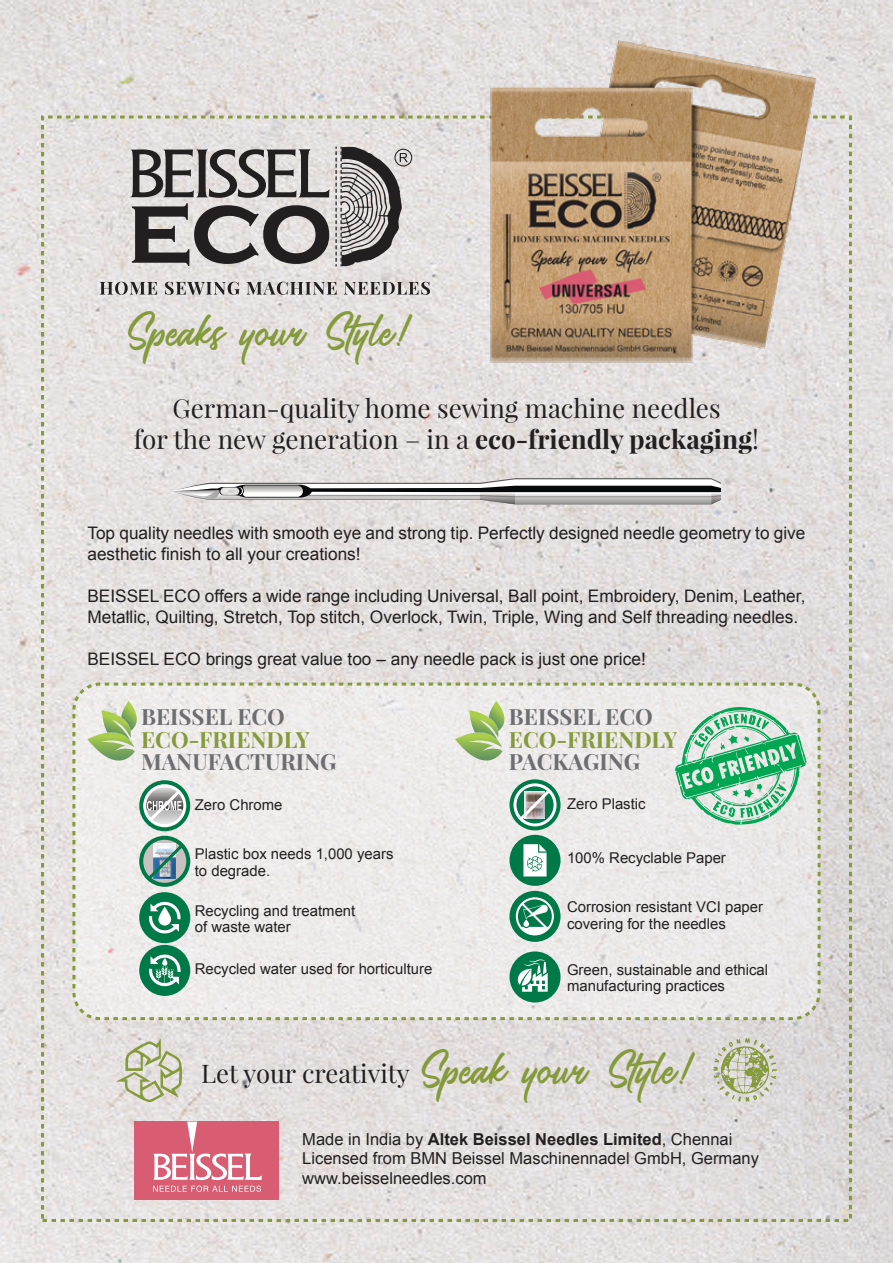
<style>
.page{position:relative;width:893px;height:1263px;background:#fff}
.page>*{position:absolute;margin:0;border:0;box-sizing:border-box;transform-origin:0 0}
.t1{font:42.75px "Saltery";color:#859a3b}
.t2{font:25.95px/31.2px "Playfair Display";color:#231f20;text-align:center}
.t3{font:25.65px "Playfair Display";color:#231f20}
.t4{font:700 22.35px "Playfair Display";color:#6d6e71}
.t5{font:700 22.35px "Playfair Display";color:#859a3b}
.t6{font:17.25px/21px "Arial";color:#231f20}
.t7{font:16.5px/19.5px "Arial";color:#231f20}
.t8{font:14.85px/16.4px "Arial";color:#231f20}
.s1{font-weight:700}
</style>
<div class="page">
<img style="left:0;top:0;width:893px;height:1263px">
<img style="left:471px;top:22px;width:362px;height:361px">
<svg style="left:172px;top:478px;width:549px;height:26px"></svg>
<div style="left:134px;top:1121px;width:144px;height:79px;background:#d85d73"></div>
<svg style="left:153px;top:1121px;width:108px;height:71px"></svg>
<div style="left:74px;top:684px;width:745px;height:335px;background:#edeaea;border-radius:26px"></div>
<svg style="left:87px;top:701px;width:50px;height:72px"></svg>
<svg style="left:139px;top:780px;width:51px;height:51px"></svg>
<svg style="left:143px;top:784px;width:43px;height:43px;background:#acbeb6"></svg>
<div style="left:139px;top:892px;width:51px;height:51px;background:#007948;border-radius:50%"></div>
<svg style="left:149px;top:901px;width:32px;height:32px"></svg>
<div style="left:139px;top:945px;width:51px;height:51px;background:#007948;border-radius:50%"></div>
<svg style="left:149px;top:954px;width:32px;height:32px"></svg>
<svg style="left:455px;top:701px;width:56px;height:70px"></svg>
<svg style="left:509px;top:779px;width:51px;height:51px"></svg>
<svg style="left:513px;top:783px;width:44px;height:43px;background:#7eae99"></svg>
<div style="left:509px;top:835px;width:51px;height:51px;background:#007948;border-radius:50%"></div>
<svg style="left:523px;top:844px;width:24px;height:32px"></svg>
<div style="left:509px;top:891px;width:51px;height:51px;background:#007948;border-radius:50%"></div>
<svg style="left:516px;top:897px;width:38px;height:38px"></svg>
<div style="left:509px;top:951px;width:51px;height:51px;background:#007948;border-radius:50%"></div>
<svg style="left:517px;top:959px;width:31px;height:33px"></svg>
<svg style="left:139px;top:836px;width:51px;height:51px"></svg>
<svg style="left:144px;top:840px;width:43px;height:44px;background:#86aaa7"></svg>
<div style="left:72px;top:683px;width:748px;height:337px;border:3px dashed #859a3b;border-radius:26px"></div>
<svg style="left:674px;top:707px;width:132px;height:118px"></svg>
<svg style="left:116px;top:1038px;width:66px;height:64px;background:#cdceb7"></svg>
<svg style="left:713px;top:1038px;width:64px;height:64px;background:#c4c7ac"></svg>
<svg style="left:100px;top:282px;width:57px;height:13px"></svg>
<svg style="left:165px;top:282px;width:75px;height:13px"></svg>
<svg style="left:247px;top:282px;width:90px;height:13px"></svg>
<svg style="left:344px;top:282px;width:86px;height:13px"></svg>
<svg style="left:335px;top:147px;width:77px;height:119px;background:#9e9a99"></svg>
<svg style="left:130px;top:149px;width:199px;height:117px;background:#959191"></svg>
<h1 class="t1" style="left:125px;top:298px;width:291px">Speaks your Style!</h1>
<h2 class="t2" style="left:134px;top:393px;width:627px">German-quality home sewing machine needles<br>for the new generation – in a <span class="s1">eco-friendly packaging</span>!</h2>
<p class="t6" style="left:87px;top:523px;width:720px">Top quality needles with smooth eye and strong tip. Perfectly designed needle geometry to give aesthetic finish to all your creations!</p>
<p class="t6" style="left:87px;top:586px;width:720px">BEISSEL ECO offers a wide range including Universal, Ball point, Embroidery, Denim, Leather,<br>Metallic, Quilting, Stretch, Top stitch, Overlock, Twin, Triple, Wing and Self threading needles.</p>
<p class="t6" style="left:87px;top:649px;width:560px">BEISSEL ECO brings great value too – any needle pack is just one price!</p>
<p class="t4" style="left:141px;top:703px;width:145px">BEISSEL ECO</p>
<p class="t5" style="left:141px;top:725px;width:170px">ECO-FRIENDLY</p>
<p class="t4" style="left:141px;top:747px;width:197px">MANUFACTURING</p>
<p class="t8" style="left:195px;top:797px;width:89px">Zero Chrome</p>
<p class="t8" style="left:195px;top:846px;width:200px">Plastic box needs 1,000 years to degrade.</p>
<p class="t8" style="left:195px;top:903px;width:162px">Recycling and treatment of waste water</p>
<p class="t8" style="left:195px;top:961px;width:239px">Recycled water used for horticulture</p>
<p class="t4" style="left:509px;top:703px;width:145px">BEISSEL ECO</p>
<p class="t5" style="left:509px;top:725px;width:170px">ECO-FRIENDLY</p>
<p class="t4" style="left:509px;top:747px;width:133px">PACKAGING</p>
<p class="t8" style="left:567px;top:796px;width:80px">Zero Plastic</p>
<p class="t8" style="left:567px;top:850px;width:160px">100% Recyclable Paper</p>
<p class="t8" style="left:567px;top:899px;width:198px">Corrosion resistant VCI paper covering for the needles</p>
<p class="t8" style="left:567px;top:962px;width:203px">Green, sustainable and ethical manufacturing practices</p>
<h3 class="t3" style="left:201px;top:1057px;width:210px">Let your creativity</h3>
<h1 class="t1" style="left:418px;top:1036px;width:280px">Speak your Style!</h1>
<p class="t7" style="left:302px;top:1129px;width:458px">Made in India by <span class="s1">Altek Beissel Needles Limited</span>, Chennai<br>Licensed from BMN Beissel Maschinennadel GmbH, Germany www.beisselneedles.com</p>
</div>
